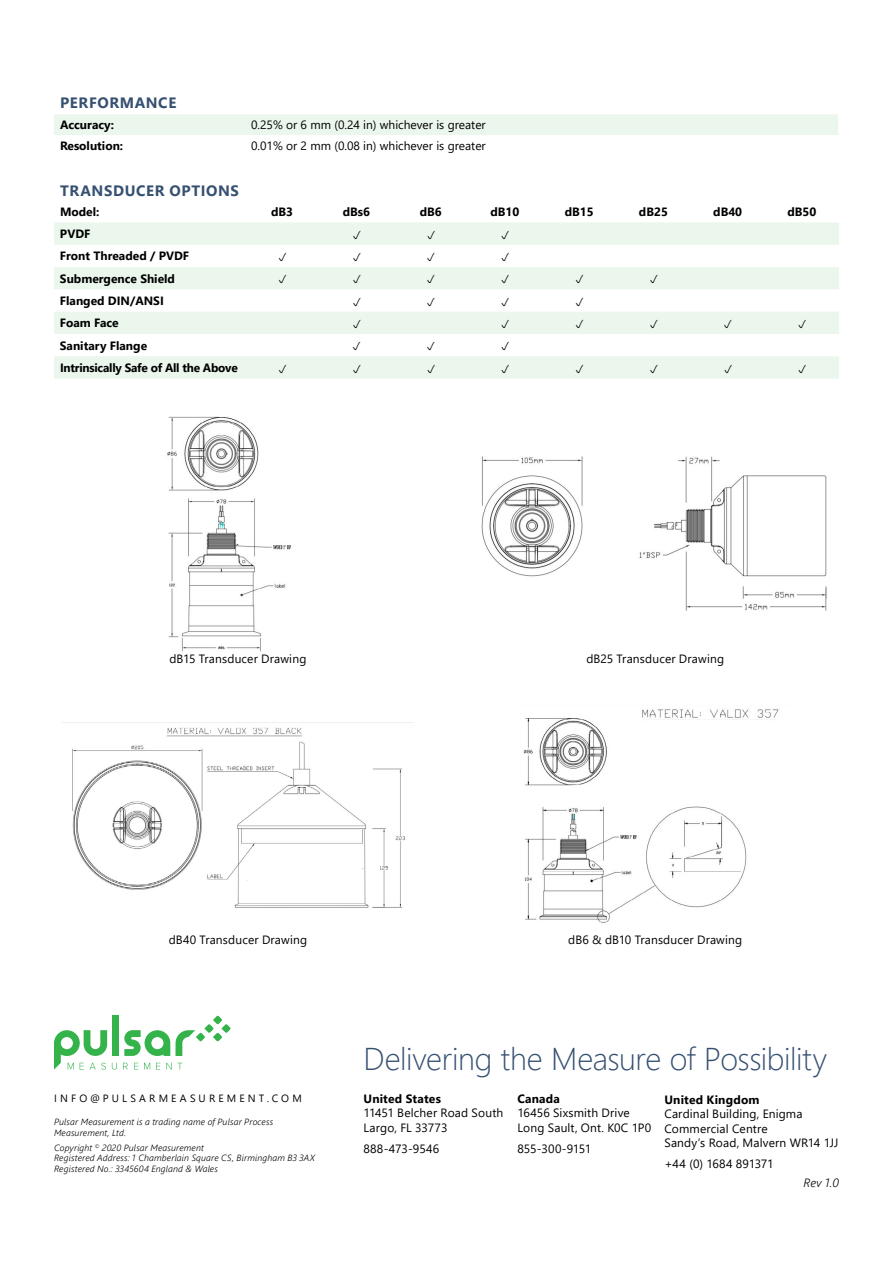
<style>
.page{position:relative;width:893px;height:1263px;background:#fff}
.page>*{position:absolute;margin:0;border:0;box-sizing:border-box;transform-origin:0 0}
.t1{font:300 31.5px "Segoe UI";letter-spacing:-.015em;color:#365072}
.t2{font:700 15px "Segoe UI";letter-spacing:.04em;color:#365072}
.t3{font:12px/14.4px "Segoe UI";letter-spacing:.01em;color:#000}
.t4{font:700 12px/22.4px "Segoe UI";color:#000}
.t5{font:12px "Segoe UI";letter-spacing:-.015em;color:#000}
.t6{font:italic 300 12px "Segoe UI";color:#000}
.t7{font:10.5px "Segoe UI";letter-spacing:.3em;color:#000}
.t8{font:italic 300 9px/10.5px "Segoe UI";letter-spacing:.02em;color:#000}
</style>
<div class="page">
<div style="left:112px;top:1016px;width:7px;height:40px;background:#33b34a"></div>
<svg style="left:124px;top:1030px;width:46px;height:26px"></svg>
<svg style="left:176px;top:1016px;width:55px;height:40px"></svg>
<svg style="left:54px;top:1030px;width:63px;height:39px"></svg>
<svg style="left:123px;top:1063px;width:5px;height:6px"></svg>
<svg style="left:134px;top:1063px;width:4px;height:6px"></svg>
<svg style="left:144px;top:1063px;width:6px;height:6px"></svg>
<svg style="left:156px;top:1063px;width:4px;height:6px"></svg>
<svg style="left:166px;top:1063px;width:16px;height:6px"></svg>
<svg style="left:54px;top:222px;width:785px;height:157px;fill:#ebf7ed"></svg>
<img style="left:62px;top:722px;width:351px;height:186px">
<img style="left:523px;top:709px;width:256px;height:214px">
<img style="left:167px;top:416px;width:125px;height:236px">
<img style="left:481px;top:456px;width:346px;height:155px">
<div style="left:54px;top:114px;width:784px;height:21px;background:#ebf7ed"></div>
<svg style="left:353px;top:230px;width:8px;height:9px"></svg>
<svg style="left:428px;top:230px;width:7px;height:9px"></svg>
<svg style="left:502px;top:230px;width:7px;height:9px"></svg>
<svg style="left:279px;top:253px;width:7px;height:8px"></svg>
<svg style="left:353px;top:253px;width:8px;height:8px"></svg>
<svg style="left:428px;top:253px;width:7px;height:8px"></svg>
<svg style="left:502px;top:253px;width:7px;height:8px"></svg>
<svg style="left:279px;top:275px;width:7px;height:8px"></svg>
<svg style="left:353px;top:275px;width:8px;height:8px"></svg>
<svg style="left:428px;top:275px;width:7px;height:8px"></svg>
<svg style="left:502px;top:275px;width:7px;height:8px"></svg>
<svg style="left:576px;top:275px;width:7px;height:8px"></svg>
<svg style="left:650px;top:275px;width:8px;height:8px"></svg>
<svg style="left:353px;top:297px;width:8px;height:9px"></svg>
<svg style="left:428px;top:297px;width:7px;height:9px"></svg>
<svg style="left:502px;top:297px;width:7px;height:9px"></svg>
<svg style="left:576px;top:297px;width:7px;height:9px"></svg>
<svg style="left:353px;top:320px;width:8px;height:8px"></svg>
<svg style="left:502px;top:320px;width:7px;height:8px"></svg>
<svg style="left:576px;top:320px;width:7px;height:8px"></svg>
<svg style="left:650px;top:320px;width:8px;height:8px"></svg>
<svg style="left:725px;top:320px;width:7px;height:8px"></svg>
<svg style="left:799px;top:320px;width:7px;height:8px"></svg>
<svg style="left:353px;top:342px;width:8px;height:8px"></svg>
<svg style="left:428px;top:342px;width:7px;height:8px"></svg>
<svg style="left:502px;top:342px;width:7px;height:8px"></svg>
<svg style="left:279px;top:364px;width:7px;height:9px"></svg>
<svg style="left:353px;top:364px;width:8px;height:9px"></svg>
<svg style="left:428px;top:364px;width:7px;height:9px"></svg>
<svg style="left:502px;top:364px;width:7px;height:9px"></svg>
<svg style="left:576px;top:364px;width:7px;height:9px"></svg>
<svg style="left:650px;top:364px;width:8px;height:9px"></svg>
<svg style="left:725px;top:364px;width:7px;height:9px"></svg>
<svg style="left:799px;top:364px;width:7px;height:9px"></svg>
<p class="t2" style="left:60px;top:89px;width:118px">PERFORMANCE</p>
<p class="t4" style="left:60px;top:113px;width:55px">Accuracy:</p>
<p class="t3" style="left:251px;top:117px;width:236px">0.25% or 6 mm (0.24 in) whichever is greater</p>
<p class="t4" style="left:60px;top:133px;width:65px">Resolution:</p>
<p class="t3" style="left:251px;top:137px;width:236px">0.01% or 2 mm (0.08 in) whichever is greater</p>
<p class="t2" style="left:60px;top:176px;width:180px">TRANSDUCER OPTIONS</p>
<p class="t4" style="left:60px;top:200px;width:41px">Model:</p>
<p class="t4" style="left:271px;top:200px;width:24px">dB3</p>
<p class="t4" style="left:343px;top:200px;width:29px">dBs6</p>
<p class="t4" style="left:420px;top:200px;width:24px">dB6</p>
<p class="t4" style="left:490px;top:200px;width:30px">dB10</p>
<p class="t4" style="left:565px;top:200px;width:30px">dB15</p>
<p class="t4" style="left:639px;top:200px;width:30px">dB25</p>
<p class="t4" style="left:713px;top:200px;width:30px">dB40</p>
<p class="t4" style="left:787px;top:200px;width:30px">dB50</p>
<p class="t4" style="left:60px;top:222px;width:179px">PVDF<br>Front Threaded / PVDF<br>Submergence Shield<br>Flanged DIN/ANSI<br>Foam Face<br>Sanitary Flange<br>Intrinsically Safe of All the Above</p>
<p class="t3" style="left:169px;top:651px;width:138px">dB15 Transducer Drawing</p>
<p class="t3" style="left:586px;top:651px;width:139px">dB25 Transducer Drawing</p>
<p class="t3" style="left:169px;top:931px;width:140px">dB40 Transducer Drawing</p>
<p class="t3" style="left:568px;top:931px;width:176px">dB6 &amp; dB10 Transducer Drawing</p>
<p class="t7" style="left:54px;top:1088px;width:249px">INFO@PULSARMEASUREMENT.COM</p>
<p class="t8" style="left:54px;top:1115px;width:221px">Pulsar Measurement is a trading name of Pulsar Process<br>Measurement, Ltd.</p>
<p class="t8" style="left:54px;top:1141px;width:263px">Copyright <sup>©</sup> 2020 Pulsar Measurement<br>Registered Address: 1 Chamberlain Square CS, Birmingham B3 3AX<br>Registered No.: 3345604 England &amp; Wales</p>
<h1 class="t1" style="left:364px;top:1029px;width:465px">Delivering the Measure of Possibility</h1>
<p class="t4" style="left:364px;top:1086px;width:79px">United States</p>
<p class="t3" style="left:364px;top:1104px;width:141px">11451 Belcher Road South<br>Largo, FL 33773</p>
<p class="t3" style="left:364px;top:1140px;width:77px">888-473-9546</p>
<p class="t4" style="left:517px;top:1086px;width:44px">Canada</p>
<p class="t3" style="left:517px;top:1104px;width:135px">16456 Sixsmith Drive<br>Long Sault, Ont. K0C 1P0</p>
<p class="t5" style="left:517px;top:1137px;width:75px">855-300-9151</p>
<p class="t4" style="left:664px;top:1087px;width:97px">United Kingdom</p>
<p class="t3" style="left:664px;top:1106px;width:176px">Cardinal Building, Enigma<br>Commercial Centre<br>Sandy’s Road, Malvern WR14 1JJ</p>
<p class="t5" style="left:664px;top:1152px;width:111px">+44 (0) 1684 891371</p>
<p class="t6" style="left:803px;top:1171px;width:37px">Rev 1.0</p>
</div>
